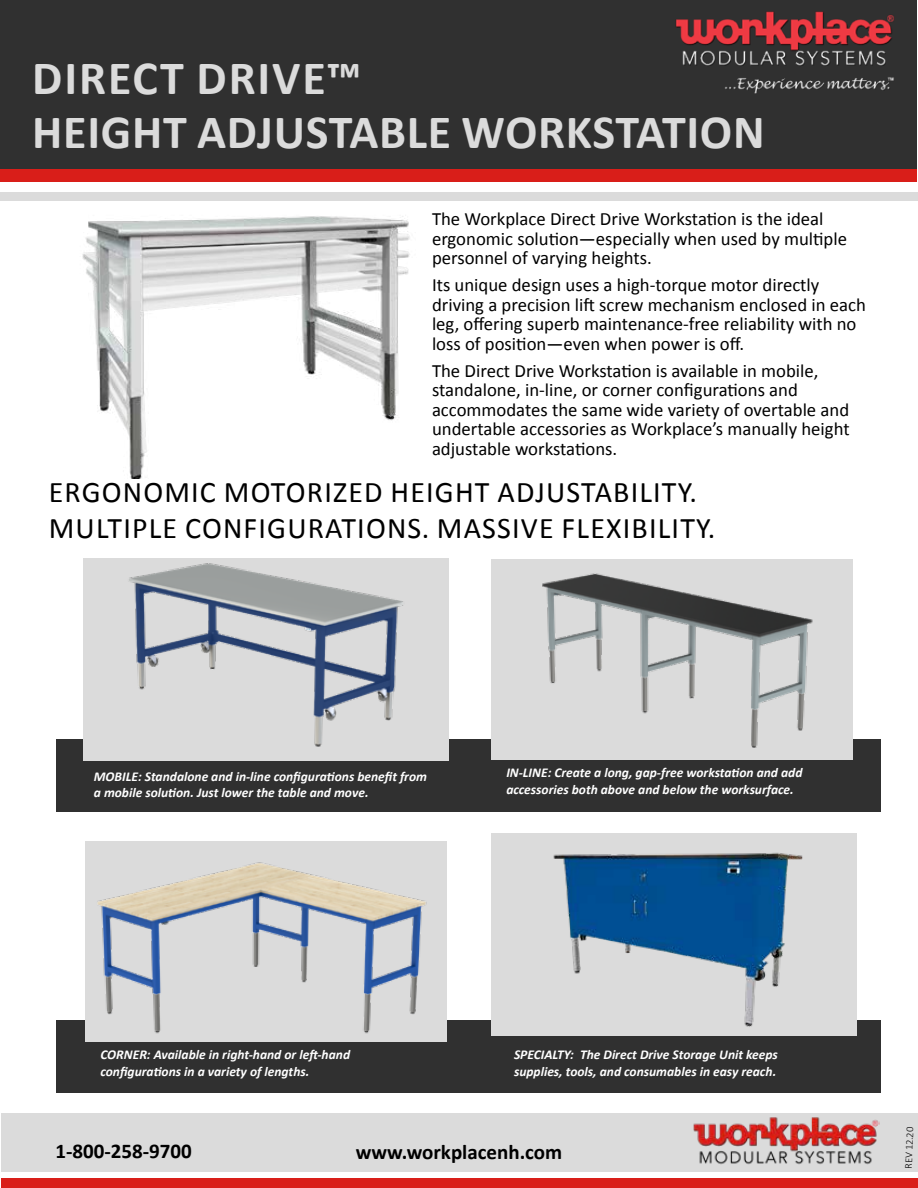
<style>
.page{position:relative;width:918px;height:1188px;background:#fff}
.page>*{position:absolute;margin:0;border:0;box-sizing:border-box;transform-origin:0 0}
.t1{font:700 48px/54px "Calibri";letter-spacing:.015em;color:#dbdbdb}
.t2{font:30px/36px "Calibri";letter-spacing:.04em;color:#000}
.t3{font:700 21px "Calibri";color:#000}
.t4{font:18.75px/19.5px "Calibri";color:#000}
.t5{font:italic 700 13.5px/16.2px "Calibri";color:#fff}
.t6{font:300 10.5px "Calibri";color:#000}
</style>
<div class="page">
<div style="left:0;top:191px;width:918px;height:9px;background:#dbdbdb"></div>
<div style="left:0;top:0;width:916px;height:176px;background:#303030"></div>
<div style="left:0;top:170px;width:916px;height:12px;background:#d91e19"></div>
<img style="left:676px;top:11px;width:219px;height:83px">
<img style="left:82px;top:216px;width:328px;height:262px">
<div style="left:1px;top:1114px;width:917px;height:58px;background:#dbdbdb"></div>
<div style="left:1px;top:1179px;width:917px;height:9px;background:#d91e19"></div>
<div style="left:56px;top:739px;width:825px;height:73px;background:#303030"></div>
<div style="left:56px;top:1020px;width:825px;height:73px;background:#303030"></div>
<div style="left:85px;top:842px;width:362px;height:200px;background:#dbdbdb"></div>
<img style="left:97px;top:862px;width:330px;height:172px">
<div style="left:491px;top:833px;width:366px;height:202px;background:#dbdbdb"></div>
<img style="left:553px;top:852px;width:250px;height:175px">
<div style="left:83px;top:558px;width:365px;height:202px;background:#dbdbdb"></div>
<img style="left:129px;top:563px;width:274px;height:184px">
<div style="left:491px;top:559px;width:362px;height:200px;background:#dbdbdb"></div>
<img style="left:542px;top:573px;width:271px;height:175px">
<img style="left:693px;top:1117px;width:187px;height:48px">
<h1 class="t1" style="left:32px;top:51px;width:734px">DIRECT DRIVE™<br>HEIGHT ADJUSTABLE WORKSTATION</h1>
<p class="t4" style="left:432px;top:209px;width:417px">The Workplace Direct Drive Workstation is the ideal ergonomic solution—especially when used by multiple personnel of varying heights.</p>
<p class="t4" style="left:432px;top:275px;width:436px">Its unique design uses a high-torque motor directly driving a precision lift screw mechanism enclosed in each leg, offering superb maintenance-free reliability with no loss of position—even when power is off.</p>
<p class="t4" style="left:432px;top:361px;width:419px">The Direct Drive Workstation is available in mobile, standalone, in-line, or corner configurations and accommodates the same wide variety of overtable and undertable accessories as Workplace’s manually height adjustable workstations.</p>
<h2 class="t2" style="left:49px;top:474px;width:668px">ERGONOMIC MOTORIZED HEIGHT ADJUSTABILITY.<br>MULTIPLE CONFIGURATIONS. MASSIVE FLEXIBILITY.</h2>
<p class="t5" style="left:94px;top:768px;width:335px">MOBILE: Standalone and in-line configurations benefit from a mobile solution. Just lower the table and move.</p>
<p class="t5" style="left:506px;top:765px;width:298px">IN-LINE: Create a long, gap-free workstation and add accessories both above and below the worksurface.</p>
<p class="t5" style="left:100px;top:1047px;width:251px">CORNER: Available in right-hand or left-hand configurations in a variety of lengths.</p>
<p class="t5" style="left:514px;top:1047px;width:265px">SPECIALTY: The Direct Drive Storage Unit keeps supplies, tools, and consumables in easy reach.</p>
<p class="t3" style="left:55px;top:1138px;width:138px">1-800-258-9700</p>
<p class="t3" style="left:356px;top:1139px;width:208px">www.workplacenh.com</p>
<p class="t6" style="left:902px;top:1169px;width:43px;rotate:-88deg">REV 12.20</p>
</div>
